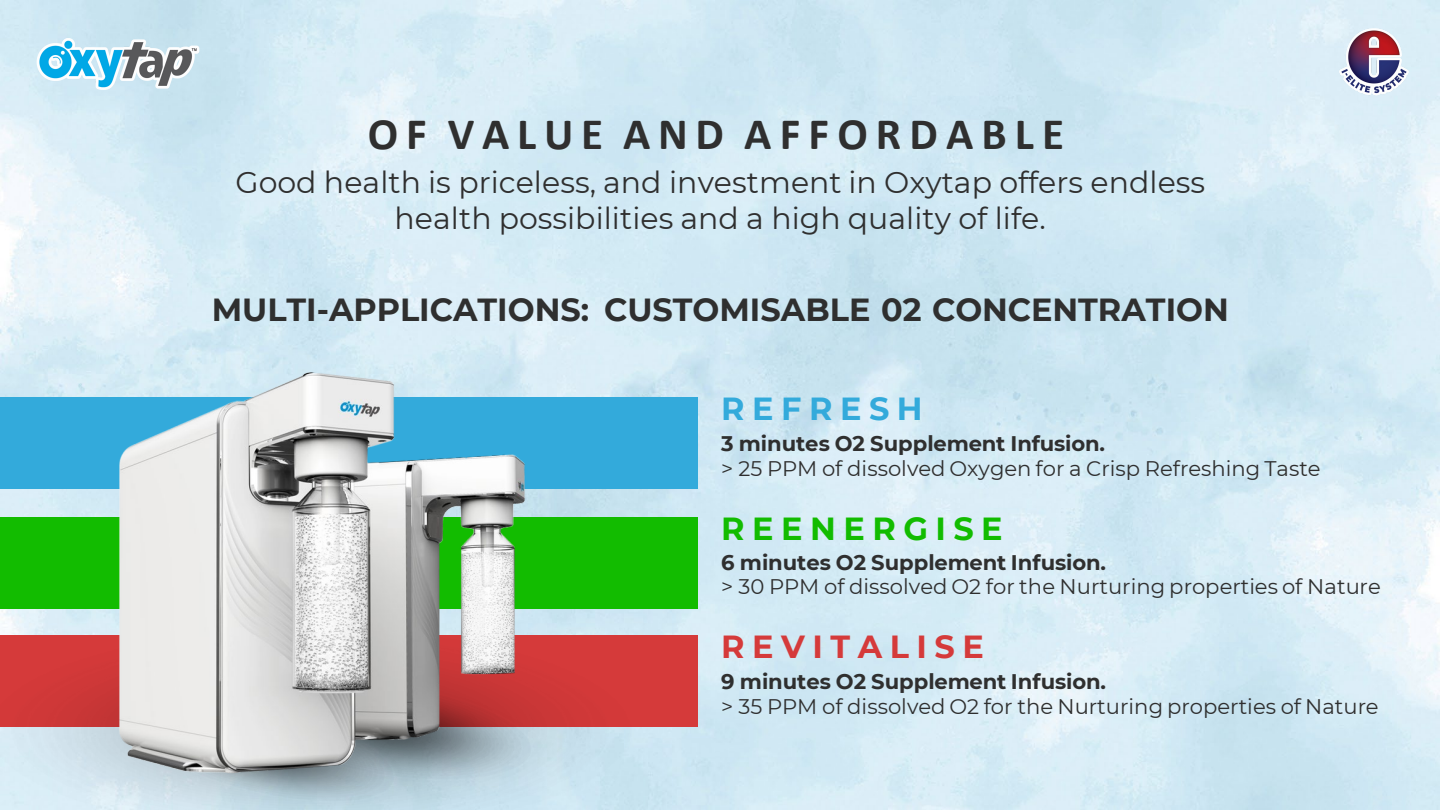
<style>
.page{position:relative;width:1440px;height:810px;background:#fff}
.page>*{position:absolute;margin:0;border:0;box-sizing:border-box;transform-origin:0 0}
.t1{font:700 45.1px "Calibri";letter-spacing:.18em;color:#2f2f2f}
.t2{font:700 31.9px "Montserrat";color:#2f2f2f}
.t3{font:700 31.9px "Montserrat";letter-spacing:.235em;color:#12bc00}
.t4{font:700 31.9px "Montserrat";letter-spacing:.235em;color:#d53a3a}
.t5{font:700 31.9px "Montserrat";letter-spacing:.235em;color:#33aadb}
.t6{font:30px/36px "Montserrat";color:#2f2f2f;text-align:center}
.t7{font:21.1px "Montserrat";color:#2f2f2f}
.t8{font:700 21.1px "Montserrat";letter-spacing:-.005em;color:#2f2f2f}
</style>
<div class="page">
<img style="left:0;top:0;width:1440px;height:810px">
<div style="left:0;top:517px;width:698px;height:92px;background:#12bc00"></div>
<div style="left:0;top:636px;width:698px;height:91px;background:#d53a3a"></div>
<div style="left:0;top:397px;width:698px;height:92px;background:#33aadb"></div>
<img style="left:0;top:618px;width:666px;height:192px">
<img style="left:81px;top:350px;width:472px;height:451px">
<img style="left:30px;top:38px;width:176px;height:51px">
<img style="left:1331px;top:15px;width:84px;height:85px">
<h2 class="t1" style="left:368px;top:103px;width:698px">OF VALUE AND AFFORDABLE</h2>
<h2 class="t6" style="left:235px;top:163px;width:971px">Good health is priceless, and investment in Oxytap offers endless health possibilities and a high quality of life.</h2>
<p class="t2" style="left:212px;top:286px;width:1019px">MULTI-APPLICATIONS: CUSTOMISABLE 02 CONCENTRATION</p>
<p class="t5" style="left:721px;top:386px;width:203px">REFRESH</p>
<p class="t8" style="left:721px;top:428px;width:385px">3 minutes O2 Supplement Infusion.</p>
<p class="t7" style="left:721px;top:454px;width:601px">&gt; 25 PPM of dissolved Oxygen for a Crisp Refreshing Taste</p>
<p class="t3" style="left:721px;top:505px;width:283px">REENERGISE</p>
<p class="t8" style="left:721px;top:547px;width:386px">6 minutes O2 Supplement Infusion.</p>
<p class="t7" style="left:721px;top:572px;width:661px">&gt; 30 PPM of dissolved O2 for the Nurturing properties of Nature</p>
<p class="t4" style="left:721px;top:624px;width:264px">REVITALISE</p>
<p class="t8" style="left:721px;top:666px;width:386px">9 minutes O2 Supplement Infusion.</p>
<p class="t7" style="left:721px;top:692px;width:659px">&gt; 35 PPM of dissolved O2 for the Nurturing properties of Nature</p>
</div>
